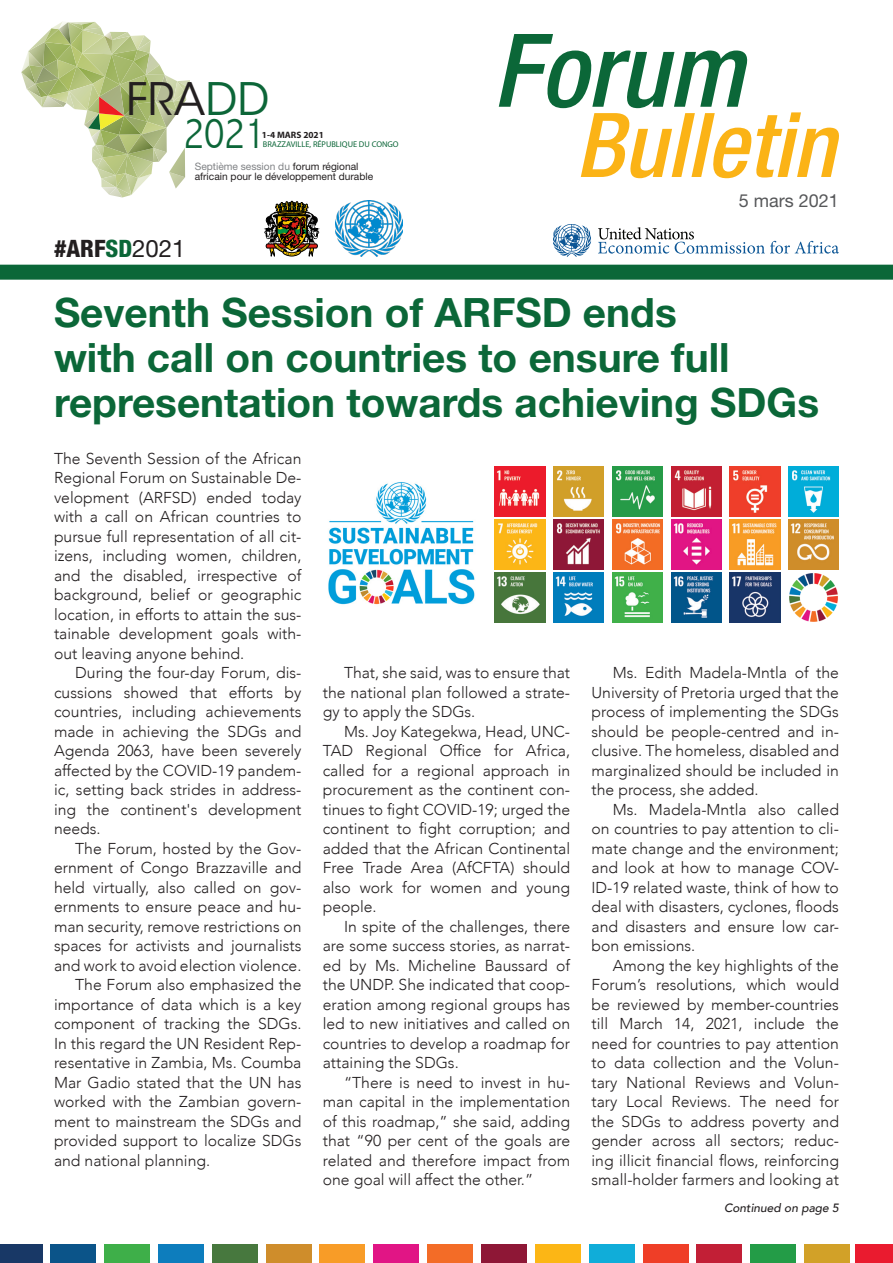
<style>
.page{position:relative;width:893px;height:1263px;background:#fff}
.page>*{position:absolute;margin:0;border:0;box-sizing:border-box;transform-origin:0 0}
.t1{font:italic 500 condensed 101.85px "Helvetica Neue LT Std";color:#0b6738}
.t2{font:italic 500 condensed 89.4px "Helvetica Neue LT Std";color:#fbb316}
.t3{font:44.55px "ITC Avant Garde Std";color:#231f20}
.t4{font:300 condensed 44.55px "Abadi";color:#0c6638}
._04_MainHead{font:700 40.5px/45px "Helvetica Neue LT Std";color:#0b6738}
.t5{font:800 condensed 24px "Helvetica Neue LT Std";color:#231f20}
.t6{font:18px "Helvetica Neue LT Std";color:#57585a}
._01_BodyText{font:300 15.75px/19.5px "Avenir";color:#231f20;text-align:justify}
._01_Body-firstpara{font:300 15.75px/19.5px "Avenir";color:#231f20;text-align:justify}
._09_Continued_to_pag{font:italic 500 12px "Avenir";color:#231f20}
.t7{font:10.2px/10.2px "Helvetica Neue LT Std";color:#231f20}
.t8{font:700 9.3px "Myriad Pro";color:#231f20}
.t9{font:8.4px "Myriad Pro";color:#0c6638}
.s1{color:#0c6638}
.s2{color:#808285}
.s3{color:#0b6738}
.s4{font-weight:400;font-stretch:normal}
</style>
<div class="page">
<svg style="left:21px;top:21px;width:169px;height:177px"></svg>
<svg style="left:598px;top:227px;width:241px;height:27px"></svg>
<svg style="left:553px;top:225px;width:38px;height:32px"></svg>
<div style="left:0;top:265px;width:893px;height:15px;background:#0b6738"></div>
<div style="left:856px;top:1245px;width:37px;height:18px;background:#ea1b2f"></div>
<div style="left:750px;top:1245px;width:46px;height:18px;background:#239c47"></div>
<div style="left:696px;top:1245px;width:46px;height:18px;background:#c21f36"></div>
<div style="left:643px;top:1245px;width:45px;height:18px;background:#ef3e27"></div>
<div style="left:589px;top:1245px;width:46px;height:18px;background:#10add9"></div>
<div style="left:535px;top:1245px;width:46px;height:18px;background:#fcb615"></div>
<div style="left:481px;top:1245px;width:46px;height:18px;background:#8e1736"></div>
<div style="left:427px;top:1245px;width:46px;height:18px;background:#f36c27"></div>
<div style="left:373px;top:1245px;width:46px;height:18px;background:#e11585"></div>
<div style="left:320px;top:1245px;width:45px;height:18px;background:#f89c27"></div>
<div style="left:266px;top:1245px;width:45px;height:18px;background:#cf8d2b"></div>
<div style="left:212px;top:1245px;width:46px;height:18px;background:#47783e"></div>
<div style="left:158px;top:1245px;width:46px;height:18px;background:#0d7dbd"></div>
<div style="left:104px;top:1245px;width:46px;height:18px;background:#3eaf49"></div>
<div style="left:50px;top:1245px;width:46px;height:18px;background:#0b5489"></div>
<div style="left:0;top:1245px;width:42px;height:18px;background:#183866"></div>
<div style="left:804px;top:1245px;width:46px;height:18px;background:#d2a128"></div>
<svg style="left:264px;top:201px;width:55px;height:56px"></svg>
<img style="left:335px;top:200px;width:68px;height:57px">
<img style="left:328px;top:482px;width:147px;height:123px">
<img style="left:495px;top:466px;width:50px;height:51px">
<img style="left:495px;top:519px;width:50px;height:51px">
<img style="left:495px;top:573px;width:50px;height:50px">
<img style="left:554px;top:466px;width:50px;height:51px">
<img style="left:554px;top:519px;width:50px;height:51px">
<img style="left:554px;top:573px;width:50px;height:50px">
<img style="left:612px;top:466px;width:51px;height:51px">
<img style="left:612px;top:519px;width:51px;height:51px">
<img style="left:612px;top:573px;width:51px;height:50px">
<img style="left:671px;top:466px;width:50px;height:51px">
<img style="left:671px;top:519px;width:50px;height:51px">
<img style="left:671px;top:573px;width:50px;height:50px">
<img style="left:730px;top:466px;width:50px;height:51px">
<img style="left:730px;top:519px;width:50px;height:51px">
<img style="left:730px;top:573px;width:50px;height:50px">
<img style="left:788px;top:466px;width:51px;height:51px">
<img style="left:788px;top:519px;width:51px;height:51px">
<img style="left:789px;top:573px;width:49px;height:49px">
<h3 class="t3" style="left:126px;top:72px;width:145px">FRA<span class="s1">DD</span></h3>
<h3 class="t4" style="left:184px;top:107px;width:83px">2021</h3>
<p class="t8" style="left:262px;top:129px;width:64px">1-4 MARS 2021</p>
<p class="t9" style="left:263px;top:139px;width:137px">BRAZZAVILLE, RÉPUBLIQUE DU CONGO</p>
<p class="t7" style="left:195px;top:161px;width:180px"><span class="s2">Septième session du</span> forum régional africain pour le développement durable</p>
<h1 class="t1" style="left:493px;top:10px;width:252px">Forum</h1>
<h2 class="t2" style="left:575px;top:92px;width:261px">Bulletin</h2>
<p class="t6" style="left:739px;top:190px;width:102px">5 mars 2021</p>
<h3 class="t5" style="left:54px;top:233px;width:133px">#ARF<span class="s3">SD</span><span class="s4">2021</span></h3>
<p class="_04_MainHead" style="left:54px;top:289px;width:767px">Seventh Session of ARFSD ends<br>with call on countries to ensure full representation towards achieving SDGs</p>
<p class="_01_Body-firstpara" style="left:54px;top:448px;width:249px">The Seventh Session of the African Regional Forum on Sustainable De&shy;velopment (ARFSD) ended today with a call on African countries to pursue full representation of all cit&shy;izens, including women, children, and the disabled, irrespective of background, belief or geographic location, in efforts to attain the sus&shy;tainable development goals with&shy;out leaving anyone behind.</p>
<p class="_01_BodyText" style="left:54px;top:663px;width:249px;text-indent:21px">During the four-day Forum, dis&shy;cussions showed that efforts by countries, including achievements made in achieving the SDGs and Agenda 2063, have been severely affected by the COVID-19 pandem&shy;ic, setting back strides in address&shy;ing the continent's development needs.</p>
<p class="_01_BodyText" style="left:54px;top:838px;width:249px;text-indent:21px">The Forum, hosted by the Gov&shy;ernment of Congo Brazzaville and held virtually, also called on gov&shy;ernments to ensure peace and hu&shy;man security, remove restrictions on spaces for activists and journalists and work to avoid election violence.</p>
<p class="_01_BodyText" style="left:54px;top:975px;width:249px;text-indent:21px">The Forum also emphasized the importance of data which is a key component of tracking the SDGs.<br>In this regard the UN Resident Rep&shy;resentative in Zambia, Ms. Coumba Mar Gadio stated that the UN has worked with the Zambian govern&shy;ment to mainstream the SDGs and provided support to localize SDGs and national planning.</p>
<p class="_01_BodyText" style="left:591px;top:663px;width:249px;text-indent:21px">Ms. Edith Madela-Mntla of the University of Pretoria urged that the process of implementing the SDGs should be people-centred and in&shy;clusive. The homeless, disabled and marginalized should be included in the process, she added.</p>
<p class="_01_BodyText" style="left:591px;top:799px;width:249px;text-indent:21px">Ms. Madela-Mntla also called on countries to pay attention to cli&shy;mate change and the environment; and look at how to manage COV-ID-19 related waste, think of how to deal with disasters, cyclones, floods and disasters and ensure low car&shy;bon emissions.</p>
<p class="_01_BodyText" style="left:591px;top:955px;width:249px;text-indent:21px">Among the key highlights of the Forum’s resolutions, which would be reviewed by member-countries till March 14, 2021, include the need for countries to pay attention to data collection and the Volun&shy;tary National Reviews and Volun&shy;tary Local Reviews. The need for the SDGs to address poverty and gender across all sectors; reduc&shy;ing illicit financial flows, reinforcing small-holder farmers and looking at</p>
<p class="_01_BodyText" style="left:323px;top:663px;width:249px;text-indent:21px">That, she said, was to ensure that the national plan followed a strate&shy;gy to apply the SDGs.</p>
<p class="_01_BodyText" style="left:323px;top:721px;width:249px;text-indent:21px">Ms. Joy Kategekwa, Head, UNC-TAD Regional Office for Africa, called for a regional approach in procurement as the continent con&shy;tinues to fight COVID-19; urged the continent to fight corruption; and added that the African Continental Free Trade Area (AfCFTA) should also work for women and young people.</p>
<p class="_01_BodyText" style="left:323px;top:916px;width:249px;text-indent:21px">In spite of the challenges, there are some success stories, as narrat&shy;ed by Ms. Micheline Baussard of the UNDP. She indicated that coop&shy;eration among regional groups has led to new initiatives and called on countries to develop a roadmap for attaining the SDGs.</p>
<p class="_01_BodyText" style="left:323px;top:1072px;width:249px;text-indent:21px">“There is need to invest in hu&shy;man capital in the implementation of this roadmap,” she said, adding that “90 per cent of the goals are related and therefore impact from one goal will affect the other.”</p>
<p class="_09_Continued_to_pag" style="left:724px;top:1200px;width:116px">Continued on page 5</p>
</div>
